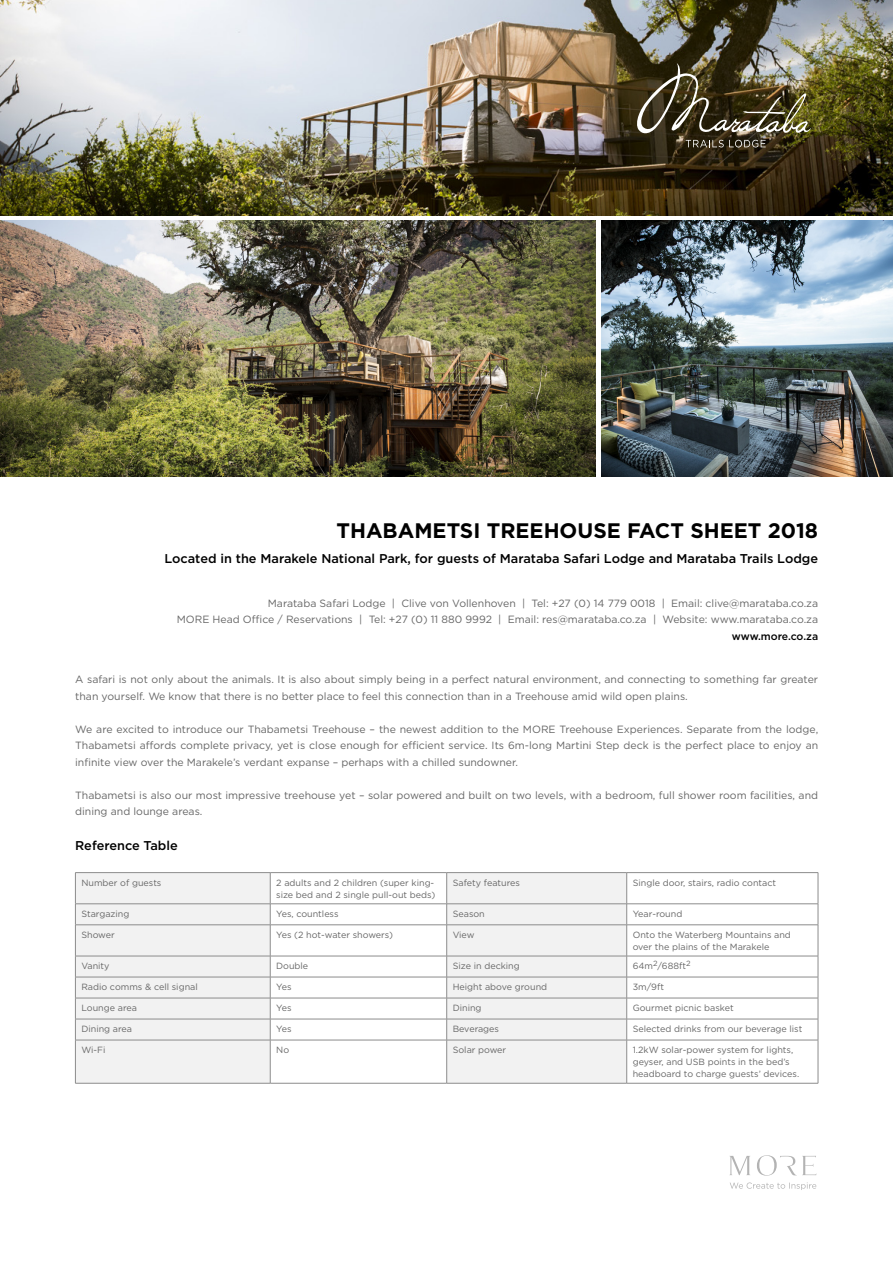
<style>
.page{position:relative;width:893px;height:1263px;background:#fff}
.page>*{position:absolute;margin:0;border:0;box-sizing:border-box;transform-origin:0 0}
.MORE_FS_Heading_1{font:700 21px "Gotham";color:#000}
.MORE_FS_Heading_2{font:500 12.75px "Gotham";color:#000}
.MORE_FS_Body{font:10.5px/16.5px "Gotham";color:#666;text-align:justify}
.MORE_FS_Heading_2-2{font:10.5px/16.5px "Gotham";color:#666}
.MORE_FS_Body-2{font:500 10.5px "Gotham";letter-spacing:-.01em;color:#000}
.MORE_FS_Table_Body{font:9px/12px "Gotham";color:#666}
</style>
<div class="page">
<img style="left:0;top:0;width:893px;height:215px">
<div style="left:76px;top:873px;width:194px;height:210px;background:#f2f2f2"></div>
<svg style="left:271px;top:873px;width:547px;height:210px"></svg>
<hr style="left:75px;top:872px;width:195px;height:1px;background:#8c8c8c">
<hr style="left:75px;top:873px;width:1px;height:31px;background:#8c8c8c">
<hr style="left:270px;top:872px;width:177px;height:1px;background:#8c8c8c">
<hr style="left:270px;top:873px;width:1px;height:31px;background:#8c8c8c">
<hr style="left:447px;top:872px;width:180px;height:1px;background:#8c8c8c">
<hr style="left:446px;top:873px;width:1px;height:31px;background:#8c8c8c">
<hr style="left:627px;top:872px;width:191px;height:1px;background:#8c8c8c">
<hr style="left:626px;top:873px;width:1px;height:31px;background:#8c8c8c">
<hr style="left:818px;top:873px;width:1px;height:31px;background:#8c8c8c">
<hr style="left:75px;top:903px;width:195px;height:1px;background:#8c8c8c">
<svg style="left:75px;top:904px;width:1px;height:20px"></svg>
<hr style="left:270px;top:903px;width:177px;height:1px;background:#8c8c8c">
<svg style="left:270px;top:904px;width:1px;height:20px"></svg>
<hr style="left:447px;top:903px;width:180px;height:1px;background:#8c8c8c">
<svg style="left:446px;top:904px;width:1px;height:20px"></svg>
<hr style="left:627px;top:903px;width:191px;height:1px;background:#8c8c8c">
<svg style="left:626px;top:904px;width:1px;height:20px"></svg>
<svg style="left:818px;top:904px;width:1px;height:21px"></svg>
<hr style="left:75px;top:924px;width:195px;height:1px;background:#8c8c8c">
<hr style="left:75px;top:925px;width:1px;height:31px;background:#8c8c8c">
<hr style="left:270px;top:924px;width:177px;height:1px;background:#8c8c8c">
<hr style="left:270px;top:925px;width:1px;height:31px;background:#8c8c8c">
<hr style="left:447px;top:924px;width:180px;height:1px;background:#8c8c8c">
<hr style="left:446px;top:925px;width:1px;height:31px;background:#8c8c8c">
<hr style="left:627px;top:924px;width:191px;height:1px;background:#8c8c8c">
<hr style="left:626px;top:925px;width:1px;height:31px;background:#8c8c8c">
<hr style="left:818px;top:925px;width:1px;height:31px;background:#8c8c8c">
<hr style="left:75px;top:956px;width:195px;height:1px;background:#8c8c8c">
<hr style="left:270px;top:956px;width:177px;height:1px;background:#8c8c8c">
<hr style="left:447px;top:956px;width:180px;height:1px;background:#8c8c8c">
<hr style="left:627px;top:956px;width:191px;height:1px;background:#8c8c8c">
<hr style="left:75px;top:977px;width:195px;height:1px;background:#8c8c8c">
<hr style="left:270px;top:977px;width:177px;height:1px;background:#8c8c8c">
<hr style="left:447px;top:977px;width:180px;height:1px;background:#8c8c8c">
<hr style="left:627px;top:977px;width:191px;height:1px;background:#8c8c8c">
<hr style="left:75px;top:998px;width:195px;height:1px;background:#8c8c8c">
<hr style="left:270px;top:998px;width:177px;height:1px;background:#8c8c8c">
<hr style="left:447px;top:998px;width:180px;height:1px;background:#8c8c8c">
<hr style="left:627px;top:998px;width:191px;height:1px;background:#8c8c8c">
<hr style="left:75px;top:1019px;width:195px;height:1px;background:#8c8c8c">
<svg style="left:75px;top:956px;width:1px;height:84px"></svg>
<hr style="left:270px;top:1019px;width:177px;height:1px;background:#8c8c8c">
<svg style="left:270px;top:956px;width:1px;height:84px"></svg>
<hr style="left:447px;top:1019px;width:180px;height:1px;background:#8c8c8c">
<svg style="left:446px;top:956px;width:1px;height:84px"></svg>
<hr style="left:627px;top:1019px;width:191px;height:1px;background:#8c8c8c">
<svg style="left:626px;top:956px;width:1px;height:84px"></svg>
<svg style="left:818px;top:956px;width:1px;height:84px"></svg>
<hr style="left:75px;top:1040px;width:195px;height:1px;background:#8c8c8c">
<hr style="left:75px;top:1040px;width:1px;height:43px;background:#8c8c8c">
<hr style="left:270px;top:1040px;width:177px;height:1px;background:#8c8c8c">
<hr style="left:270px;top:1040px;width:1px;height:43px;background:#8c8c8c">
<hr style="left:447px;top:1040px;width:180px;height:1px;background:#8c8c8c">
<hr style="left:446px;top:1040px;width:1px;height:43px;background:#8c8c8c">
<hr style="left:627px;top:1040px;width:191px;height:1px;background:#8c8c8c">
<hr style="left:626px;top:1040px;width:1px;height:43px;background:#8c8c8c">
<hr style="left:818px;top:1040px;width:1px;height:43px;background:#8c8c8c">
<hr style="left:75px;top:1083px;width:195px;height:1px;background:#8c8c8c">
<hr style="left:270px;top:1083px;width:177px;height:1px;background:#8c8c8c">
<hr style="left:447px;top:1083px;width:180px;height:1px;background:#8c8c8c">
<hr style="left:627px;top:1083px;width:191px;height:1px;background:#8c8c8c">
<img style="left:0;top:220px;width:596px;height:257px">
<img style="left:601px;top:220px;width:292px;height:257px">
<svg style="left:730px;top:1155px;width:86px;height:35px"></svg>
<img style="left:636px;top:63px;width:175px;height:84px">
<p class="MORE_FS_Heading_1" style="left:336px;top:516px;width:483px">THABAMETSI TREEHOUSE FACT SHEET 2018</p>
<p class="MORE_FS_Heading_2" style="left:164px;top:550px;width:655px">Located in the Marakele National Park, for guests of Marataba Safari Lodge and Marataba Trails Lodge</p>
<p class="MORE_FS_Body" style="left:268px;top:594px;width:552px">Marataba Safari Lodge | Clive von Vollenhoven | Tel: +27 (0) 14 779 0018 | Email: clive@marataba.co.za</p>
<p class="MORE_FS_Body" style="left:177px;top:611px;width:643px">MORE Head Office / Reservations | Tel: +27 (0) 11 880 9992 | Email: res@marataba.co.za | Website: www.marataba.co.za</p>
<p class="MORE_FS_Body-2" style="left:732px;top:629px;width:88px">www.more.co.za</p>
<p class="MORE_FS_Heading_2-2" style="left:75px;top:671px;width:744px">A safari is not only about the animals. It is also about simply being in a perfect natural environment, and connecting to something far greater than yourself. We know that there is no better place to feel this connection than in a Treehouse amid wild open plains.</p>
<p class="MORE_FS_Body" style="left:75px;top:721px;width:744px">We are excited to introduce our Thabametsi Treehouse – the newest addition to the MORE Treehouse Experiences. Separate from the lodge, Thabametsi affords complete privacy, yet is close enough for efficient service. Its 6m-long Martini Step deck is the perfect place to enjoy an infinite view over the Marakele’s verdant expanse – perhaps with a chilled sundowner.</p>
<p class="MORE_FS_Body" style="left:75px;top:787px;width:744px">Thabametsi is also our most impressive treehouse yet – solar powered and built on two levels, with a bedroom, full shower room facilities, and dining and lounge areas.</p>
<p class="MORE_FS_Heading_2" style="left:75px;top:837px;width:104px">Reference Table</p>
<p class="MORE_FS_Table_Body" style="left:81px;top:876px;width:82px">Number of guests</p>
<p class="MORE_FS_Table_Body" style="left:276px;top:876px;width:161px">2 adults and 2 children (super king&shy;size bed and 2 single pull-out beds)</p>
<p class="MORE_FS_Table_Body" style="left:453px;top:876px;width:69px">Safety features</p>
<p class="MORE_FS_Table_Body" style="left:633px;top:876px;width:145px">Single door, stairs, radio contact</p>
<p class="MORE_FS_Table_Body" style="left:81px;top:908px;width:50px">Stargazing</p>
<p class="MORE_FS_Table_Body" style="left:276px;top:908px;width:64px">Yes, countless</p>
<p class="MORE_FS_Table_Body" style="left:453px;top:908px;width:34px">Season</p>
<p class="MORE_FS_Table_Body" style="left:633px;top:908px;width:51px">Year-round</p>
<p class="MORE_FS_Table_Body" style="left:81px;top:929px;width:35px">Shower</p>
<p class="MORE_FS_Table_Body" style="left:276px;top:929px;width:118px">Yes (2 hot-water showers)</p>
<p class="MORE_FS_Table_Body" style="left:453px;top:929px;width:23px">View</p>
<p class="MORE_FS_Table_Body" style="left:633px;top:929px;width:160px">Onto the Waterberg Mountains and over the plains of the Marakele</p>
<p class="MORE_FS_Table_Body" style="left:81px;top:960px;width:30px">Vanity</p>
<p class="MORE_FS_Table_Body" style="left:276px;top:960px;width:34px">Double</p>
<p class="MORE_FS_Table_Body" style="left:453px;top:960px;width:69px">Size in decking</p>
<p class="MORE_FS_Table_Body" style="left:633px;top:960px;width:59px">64m<sup>2</sup>/688ft<sup>2</sup></p>
<p class="MORE_FS_Table_Body" style="left:81px;top:981px;width:118px">Radio comms &amp; cell signal</p>
<p class="MORE_FS_Table_Body" style="left:276px;top:981px;width:17px">Yes</p>
<p class="MORE_FS_Table_Body" style="left:453px;top:981px;width:96px">Height above ground</p>
<p class="MORE_FS_Table_Body" style="left:633px;top:981px;width:33px">3m/9ft</p>
<p class="MORE_FS_Table_Body" style="left:81px;top:1002px;width:57px">Lounge area</p>
<p class="MORE_FS_Table_Body" style="left:276px;top:1002px;width:17px">Yes</p>
<p class="MORE_FS_Table_Body" style="left:453px;top:1002px;width:30px">Dining</p>
<p class="MORE_FS_Table_Body" style="left:633px;top:1002px;width:103px">Gourmet picnic basket</p>
<p class="MORE_FS_Table_Body" style="left:81px;top:1023px;width:52px">Dining area</p>
<p class="MORE_FS_Table_Body" style="left:276px;top:1023px;width:17px">Yes</p>
<p class="MORE_FS_Table_Body" style="left:453px;top:1023px;width:48px">Beverages</p>
<p class="MORE_FS_Table_Body" style="left:633px;top:1023px;width:171px">Selected drinks from our beverage list</p>
<p class="MORE_FS_Table_Body" style="left:81px;top:1044px;width:26px">Wi-Fi</p>
<p class="MORE_FS_Table_Body" style="left:276px;top:1044px;width:14px">No</p>
<p class="MORE_FS_Table_Body" style="left:453px;top:1044px;width:55px">Solar power</p>
<p class="MORE_FS_Table_Body" style="left:633px;top:1044px;width:168px">1.2kW solar-power system for lights, geyser, and USB points in the bed’s headboard to charge guests’ devices.</p>
</div>
